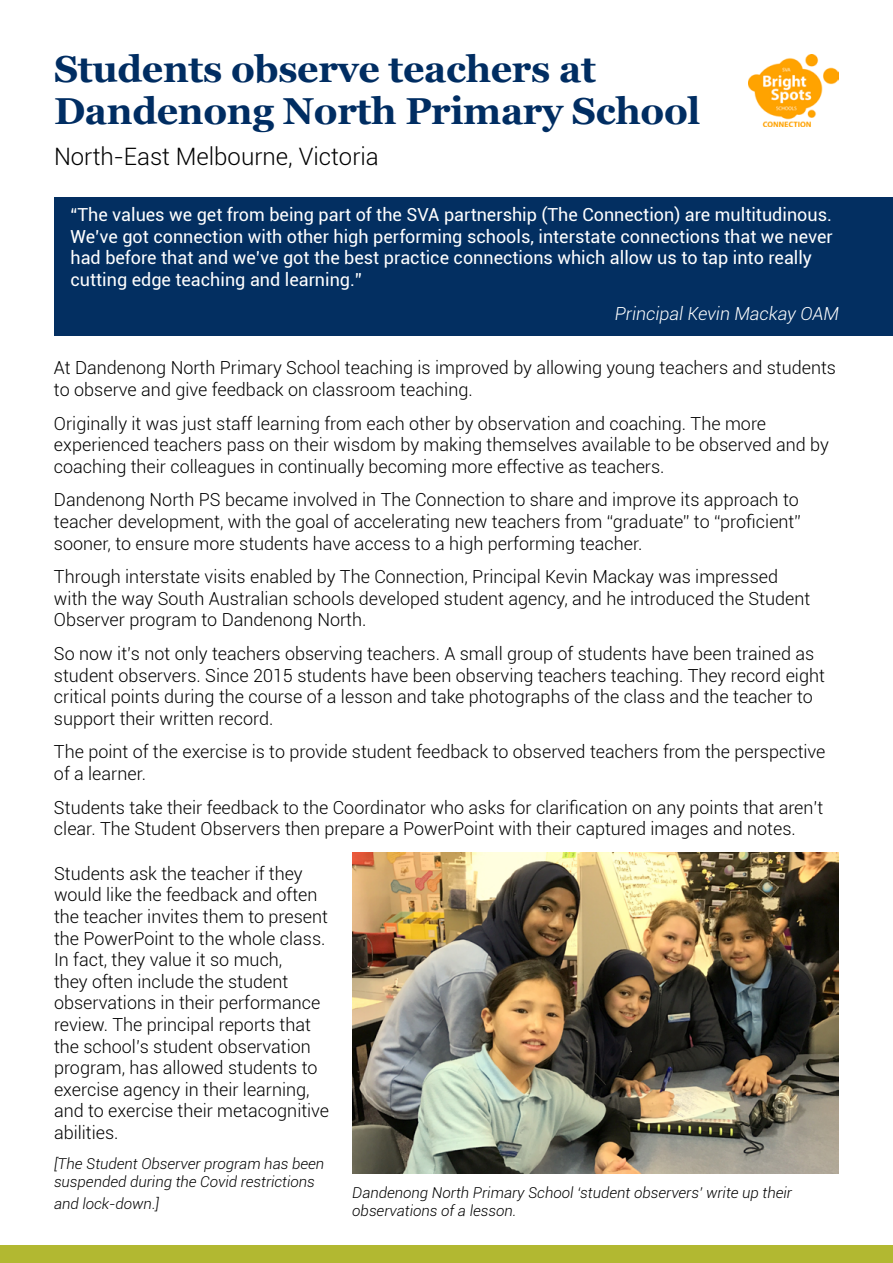
<style>
.page{position:relative;width:893px;height:1263px;background:#fff}
.page>*{position:absolute;margin:0;border:0;box-sizing:border-box;transform-origin:0 0}
.t1{font:700 37.5px/42px "Georgia";letter-spacing:-.01em;color:#002d62}
.t2{font:300 24px "Roboto";color:#000}
.t3{font:300 18px/21.6px "Roboto";color:#000}
.t4{font:18px/21.6px "Roboto";color:#fff}
.t5{font:italic 300 18px "Roboto";color:#fff}
.t6{font:italic 300 15px/18px "Roboto";color:#000}
</style>
<div class="page">
<div style="left:0;top:1245px;width:893px;height:18px;background:#b2b831"></div>
<img style="left:749px;top:54px;width:90px;height:73px">
<div style="left:54px;top:198px;width:839px;height:138px;background:#032f61"></div>
<img style="left:352px;top:852px;width:487px;height:321px">
<h1 class="t1" style="left:54px;top:46px;width:648px">Students observe teachers at<br>Dandenong North Primary School</h1>
<h2 class="t2" style="left:54px;top:140px;width:326px">North-East Melbourne, Victoria</h2>
<p class="t4" style="left:70px;top:203px;width:764px">“The values we get from being part of the SVA partnership (The Connection) are multitudinous.<br>We’ve got connection with other high performing schools, interstate connections that we never had before that and we’ve got the best practice connections which allow us to tap into really cutting edge teaching and learning.”</p>
<p class="t5" style="left:615px;top:301px;width:226px">Principal Kevin Mackay OAM</p>
<p class="t3" style="left:54px;top:356px;width:783px">At Dandenong North Primary School teaching is improved by allowing young teachers and students to observe and give feedback on classroom teaching.</p>
<p class="t3" style="left:54px;top:412px;width:776px">Originally it was just staff learning from each other by observation and coaching. The more experienced teachers pass on their wisdom by making themselves available to be observed and by coaching their colleagues in continually becoming more effective as teachers.</p>
<p class="t3" style="left:54px;top:488px;width:748px;text-align:justify">Dandenong North PS became involved in The Connection to share and improve its approach to teacher development, with the goal of accelerating new teachers from “graduate” to “proficient” sooner, to ensure more students have access to a high performing teacher.</p>
<p class="t3" style="left:54px;top:565px;width:758px">Through interstate visits enabled by The Connection, Principal Kevin Mackay was impressed with the way South Australian schools developed student agency, and he introduced the Student<br>Observer program to Dandenong North.</p>
<p class="t3" style="left:54px;top:642px;width:772px">So now it’s not only teachers observing teachers. A small group of students have been trained as student observers. Since 2015 students have been observing teachers teaching. They record eight critical points during the course of a lesson and take photographs of the class and the teacher to support their written record.</p>
<p class="t3" style="left:54px;top:741px;width:773px">The point of the exercise is to provide student feedback to observed teachers from the perspective of a learner.</p>
<p class="t3" style="left:54px;top:796px;width:771px">Students take their feedback to the Coordinator who asks for clarification on any points that aren’t clear. The Student Observers then prepare a PowerPoint with their captured images and notes.</p>
<p class="t3" style="left:54px;top:862px;width:277px">Students ask the teacher if they would like the feedback and often the teacher invites them to present the PowerPoint to the whole class.<br>In fact, they value it so much,<br>they often include the student observations in their performance review. The principal reports that the school’s student observation program, has allowed students to exercise agency in their learning, and to exercise their metacognitive abilities.</p>
<p class="t6" style="left:54px;top:1154px;width:272px">[The Student Observer program has been suspended during the Covid restrictions</p>
<p class="t6" style="left:54px;top:1194px;width:107px">and lock-down.]</p>
<p class="t6" style="left:352px;top:1183px;width:441px">Dandenong North Primary School ‘student observers’ write up their observations of a lesson.</p>
</div>
